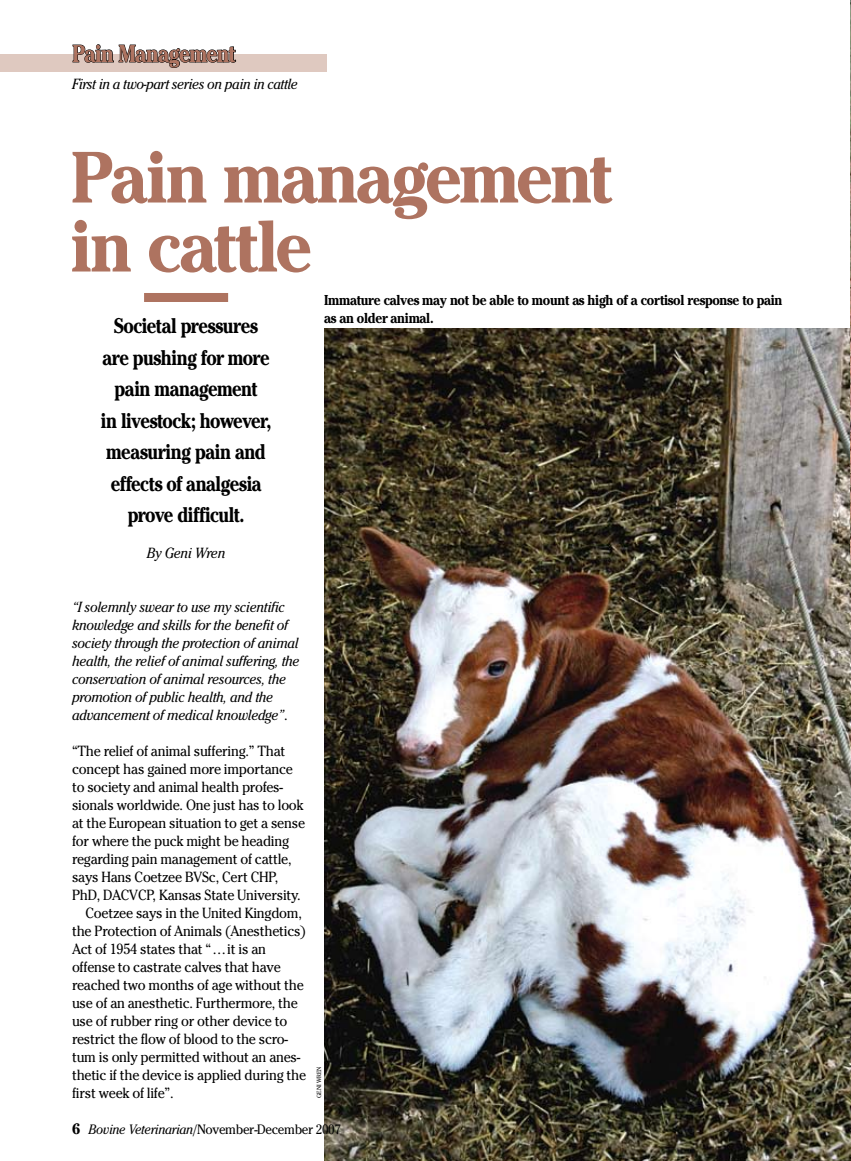
<style>
.page{position:relative;width:851px;height:1161px;background:#fff}
.page>*{position:absolute;margin:0;border:0;box-sizing:border-box;transform-origin:0 0}
.t1{font:700 72px/69px "Cheltenham";letter-spacing:-.04em;color:#ae7360;scale:.95 1}
.t2{font:700 24px "Cheltenham";letter-spacing:-.035em;color:#ae7360;scale:.85 1}
.t3{font:700 21px/31.5px "Cheltenham";letter-spacing:-.025em;color:#000;text-align:center;scale:.85 1}
.t4{font:14.7px "Cheltenham";letter-spacing:-.02em;color:#000;scale:.93 1}
.t5{font:italic 14.7px/18px "Cheltenham";letter-spacing:-.02em;color:#000;scale:.93 1}
.t6{font:700 14.25px/18px "Cheltenham";letter-spacing:-.025em;color:#000;scale:.9 1}
.t7{font:13.5px "Cheltenham";letter-spacing:-.025em;color:#000;scale:.93 1}
.t8{font:6px "Cheltenham";letter-spacing:-.015em;color:#000}
.s1{font-style:normal}
.s2{font-weight:700;font-size:15px}
.s3{font-style:italic}
</style>
<div class="page">
<div style="left:144px;top:293px;width:84px;height:9px;background:#ae7360"></div>
<img style="left:324px;top:328px;width:526px;height:833px">
<img style="left:850px;top:0;width:1px;height:560px">
<div style="left:0;top:54px;width:327px;height:18px;background:#dfc9c0"></div>
<svg style="left:72px;top:44px;width:164px;height:24px"></svg>
<h2 class="t2" style="left:72px;top:39px;width:193px">Pain Management</h2>
<p class="t5" style="left:72px;top:75px;width:244px">First in a two-part series on pain in cattle</p>
<h1 class="t1" style="left:70px;top:142px;width:572px">Pain management in cattle</h1>
<h3 class="t3" style="left:101px;top:310px;width:202px">Societal pressures are pushing for more pain management<br>in livestock; however, measuring pain and effects of analgesia prove difficult.</h3>
<p class="t5" style="left:147px;top:544px;width:86px">By Geni Wren</p>
<p class="t6" style="left:324px;top:291px;width:510px">Immature calves may not be able to mount as high of a cortisol response to pain as an older animal.</p>
<p class="t5" style="left:72px;top:598px;width:246px">“I solemnly swear to use my scientific knowledge and skills for the benefit of society through the protection of animal health, the relief of animal suffering, the conservation of animal resources, the promotion of public health, and the advancement of medical knowledge”<span class="s1">.</span></p>
<p class="t4" style="left:72px;top:742px;width:231px">“The relief of animal suffering.” That</p>
<p class="t4" style="left:72px;top:760px;width:239px">concept has gained more importance</p>
<p class="t4" style="left:72px;top:778px;width:228px">to society and animal health profes-</p>
<p class="t4" style="left:72px;top:796px;width:250px">sionals worldwide. One just has to look</p>
<p class="t4" style="left:72px;top:814px;width:252px">at the European situation to get a sense</p>
<p class="t4" style="left:72px;top:832px;width:235px">for where the puck might be heading</p>
<p class="t4" style="left:72px;top:850px;width:238px">regarding pain management of cattle,</p>
<p class="t4" style="left:72px;top:868px;width:223px">says Hans Coetzee BVSc, Cert CHP,</p>
<p class="t4" style="left:72px;top:886px;width:247px">PhD, DACVCP, Kansas State University.</p>
<p class="t4" style="left:86px;top:904px;width:234px">Coetzee says in the United Kingdom,</p>
<p class="t4" style="left:72px;top:922px;width:253px">the Protection of Animals (Anesthetics)</p>
<p class="t4" style="left:72px;top:940px;width:210px">Act of 1954 states that “…it is an</p>
<p class="t4" style="left:72px;top:958px;width:226px">offense to castrate calves that have</p>
<p class="t4" style="left:72px;top:976px;width:251px">reached two months of age without the</p>
<p class="t4" style="left:72px;top:994px;width:244px">use of an anesthetic. Furthermore, the</p>
<p class="t4" style="left:72px;top:1012px;width:233px">use of rubber ring or other device to</p>
<p class="t4" style="left:72px;top:1030px;width:234px">restrict the flow of blood to the scro-</p>
<p class="t4" style="left:72px;top:1048px;width:247px">tum is only permitted without an anes-</p>
<p class="t4" style="left:72px;top:1066px;width:253px">thetic if the device is applied during the</p>
<p class="t4" style="left:72px;top:1084px;width:111px">first week of life”.</p>
<p class="t8" style="left:315px;top:1098px;width:33px;rotate:-90deg">Geni Wren</p>
<p class="t7" style="left:72px;top:1121px;width:291px"><span class="s2">6</span> <span class="s3">Bovine Veterinarian</span>/November-December 2007</p>
</div>
